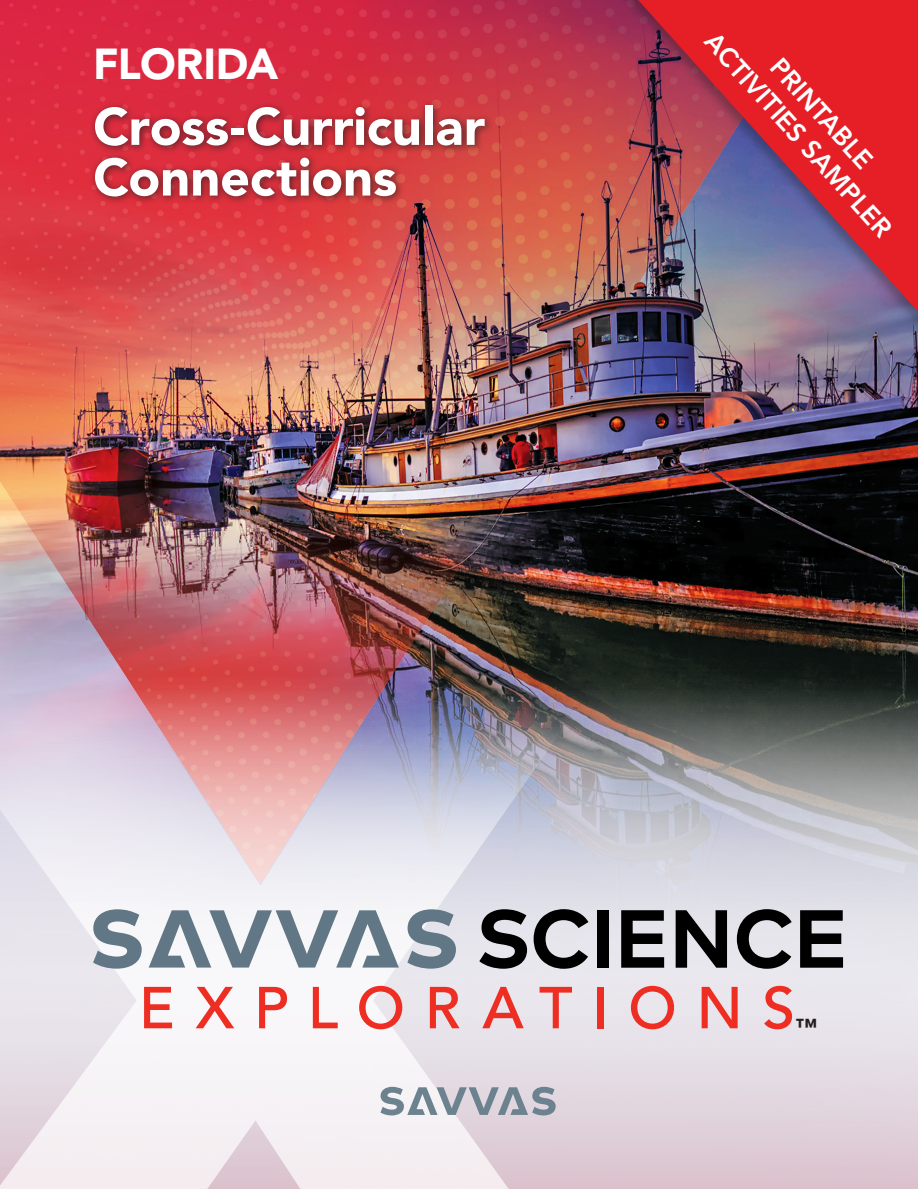
<style>
.page{position:relative;width:918px;height:1189px;background:#fff}
.page>*{position:absolute;margin:0;border:0;box-sizing:border-box;transform-origin:0 0}
.t1{font:900 52.2px/50.7px "Avenir LT Pro";letter-spacing:-.005em;color:#fff}
.t2{font:900 42.9px "Avenir LT Pro";letter-spacing:-.015em;color:#fff}
.t3{font:800 26.1px/31.3px "Avenir LT Pro";color:#fff;text-align:center}
.t4{font:900 21.45px "Avenir LT Pro";color:#231f20}
</style>
<div class="page">
<svg style="left:602px;top:915px;width:315px;height:273px;background:#e2d8e0"></svg>
<svg style="left:0;top:915px;width:602px;height:273px"></svg>
<img style="left:0;top:0;width:917px;height:915px">
<div style="left:590px;top:0;width:327px;height:351px;background:#231f20;opacity:.34"></div>
<img style="left:624px;top:0;width:293px;height:325px">
<div style="left:89px;top:100px;width:404px;height:105px;background:#231f20;opacity:.72"></div>
<svg style="left:380px;top:1086px;width:175px;height:29px"></svg>
<svg style="left:144px;top:986px;width:28px;height:41px"></svg>
<svg style="left:195px;top:986px;width:39px;height:41px"></svg>
<svg style="left:259px;top:986px;width:28px;height:41px"></svg>
<svg style="left:313px;top:986px;width:24px;height:41px"></svg>
<svg style="left:359px;top:985px;width:43px;height:43px"></svg>
<svg style="left:429px;top:986px;width:30px;height:41px"></svg>
<svg style="left:482px;top:986px;width:41px;height:41px;background:#eaa5a5"></svg>
<svg style="left:539px;top:986px;width:32px;height:41px"></svg>
<div style="left:597px;top:986px;width:6px;height:41px;background:#ee2e22"></div>
<svg style="left:630px;top:985px;width:43px;height:43px;background:#eaa1a0"></svg>
<svg style="left:701px;top:986px;width:36px;height:41px"></svg>
<svg style="left:763px;top:985px;width:28px;height:43px"></svg>
<svg style="left:149px;top:910px;width:249px;height:57px"></svg>
<svg style="left:93px;top:909px;width:49px;height:59px"></svg>
<svg style="left:407px;top:909px;width:48px;height:59px;background:#94a1ad"></svg>
<svg style="left:479px;top:908px;width:48px;height:60px;background:#6b6a6e"></svg>
<svg style="left:533px;top:908px;width:55px;height:60px;background:#848387"></svg>
<div style="left:596px;top:909px;width:12px;height:58px;background:#000"></div>
<svg style="left:621px;top:909px;width:42px;height:58px;background:#505052"></svg>
<svg style="left:675px;top:909px;width:51px;height:58px;background:#5d5c5f"></svg>
<svg style="left:736px;top:908px;width:55px;height:60px;background:#848387"></svg>
<svg style="left:799px;top:909px;width:43px;height:58px;background:#545356"></svg>
<svg style="left:915px;top:1185px;width:3px;height:4px"></svg>
<p class="t2" style="left:93px;top:38px;width:187px">FLORIDA</p>
<p class="t1" style="left:93px;top:101px;width:393px">Cross-Curricular<br>Connections</p>
<p class="t3" style="left:744px;top:5px;width:266px;rotate:48deg">PRINTABLE<br>ACTIVITIES SAMPLER</p>
<p class="t4" style="left:795px;top:1013px;width:23px">™</p>
</div>
